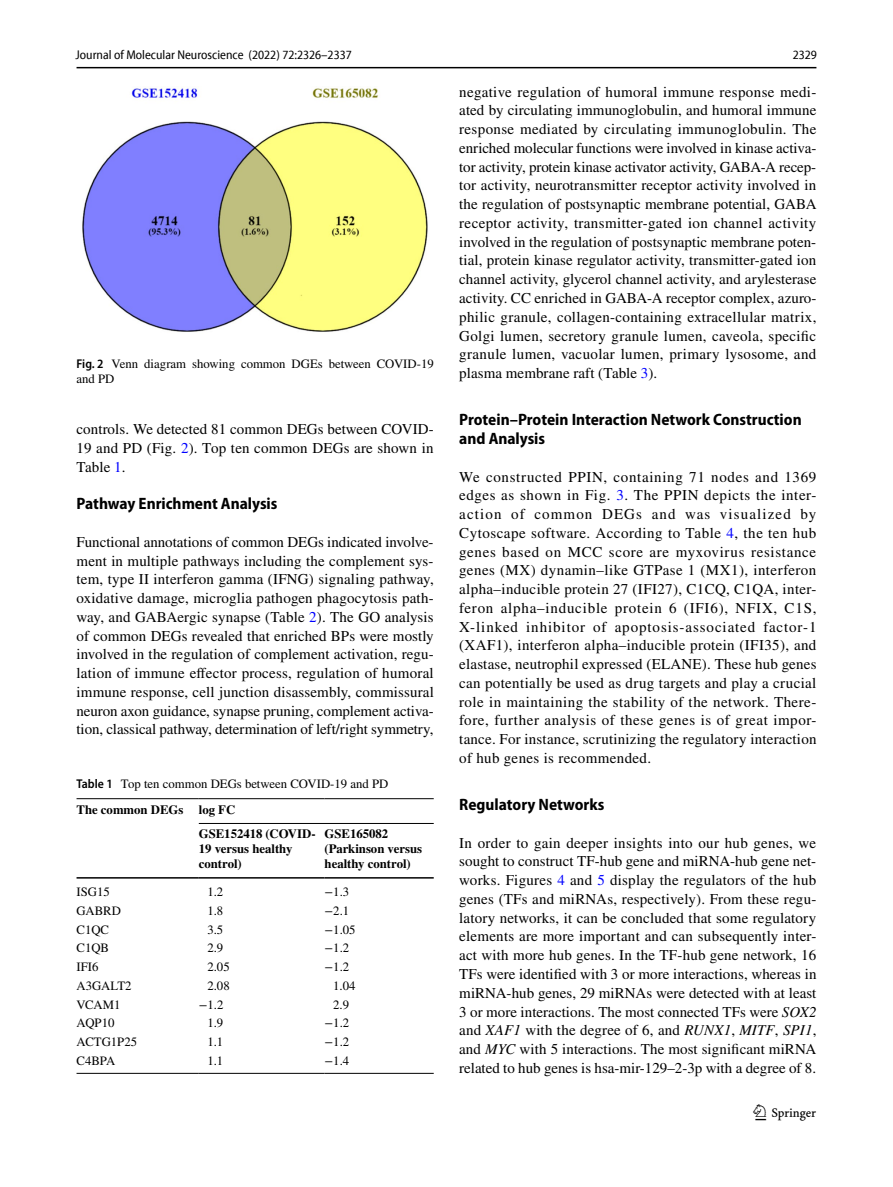
<style>
.page{position:relative;width:893px;height:1187px;background:#fff}
.page>*{position:absolute;margin:0;border:0;box-sizing:border-box;transform-origin:0 0}
.t1{font:22.5px "Springnew Regular 3";color:#000}
.t2{font:700 semi-condensed 16.5px/18.8px "Myriad Pro";color:#000}
.t3{font:15px/18.8px "STIX";letter-spacing:.005em;color:#000;text-align:justify}
.t4{font:12.75px/15px "STIX";color:#000}
.t5{font:700 12.75px/15px "STIX";color:#000}
.t6{font:semi-condensed 12.75px "Myriad Pro Unic";color:#000}
.s1{font-family:"Myriad Pro";font-weight:600;font-stretch:semi-condensed}
.s2{color:#00f}
.s3{font-style:italic}
</style>
<div class="page">
<hr style="left:77px;top:67px;width:739px;height:1px;background:#000">
<img style="left:82px;top:88px;width:346px;height:244px">
<hr style="left:77px;top:798px;width:122px;height:1px;background:#000">
<hr style="left:77px;top:877px;width:122px;height:1px;background:#000">
<hr style="left:199px;top:798px;width:126px;height:1px;background:#000">
<hr style="left:325px;top:798px;width:109px;height:1px;background:#000">
<hr style="left:199px;top:877px;width:126px;height:1px;background:#000">
<hr style="left:325px;top:877px;width:109px;height:1px;background:#000">
<hr style="left:77px;top:1072px;width:122px;height:1px;background:#000">
<hr style="left:199px;top:1072px;width:126px;height:1px;background:#000">
<hr style="left:325px;top:1072px;width:109px;height:1px;background:#000">
<hr style="left:199px;top:823px;width:235px;height:1px;background:#000">
<p class="t6" style="left:76px;top:50px;width:278px">Journal of Molecular Neuroscience (2022) 72:2326–2337</p>
<p class="t6" style="left:793px;top:50px;width:26px">2329</p>
<p class="t4" style="left:77px;top:357px;width:359px"><span class="s1">Fig. 2</span> Venn diagram showing common DGEs between COVID-19 and PD</p>
<p class="t3" style="left:77px;top:421px;width:359px">controls. We detected 81 common DEGs between COVID-19 and PD (Fig. <span class="s2">2</span>). Top ten common DEGs are shown in Table <span class="s2">1</span>.</p>
<p class="t2" style="left:77px;top:494px;width:202px">Pathway Enrichment Analysis</p>
<p class="t3" style="left:77px;top:533px;width:359px">Functional annotations of common DEGs indicated involve&shy;ment in multiple pathways including the complement sys&shy;tem, type II interferon gamma (IFNG) signaling pathway, oxidative damage, microglia pathogen phagocytosis path&shy;way, and GABAergic synapse (Table <span class="s2">2</span>). The GO analysis of common DEGs revealed that enriched BPs were mostly involved in the regulation of complement activation, regu&shy;lation of immune effector process, regulation of humoral immune response, cell junction disassembly, commissural neuron axon guidance, synapse pruning, complement activa&shy;tion, classical pathway, determination of left/right symmetry,</p>
<p class="t4" style="left:77px;top:777px;width:313px"><span class="s1">Table 1</span> Top ten common DEGs between COVID-19 and PD</p>
<p class="t5" style="left:77px;top:801px;width:160px">The common DEGs log FC</p>
<p class="t5" style="left:199px;top:826px;width:118px">GSE152418 (COVID-</p>
<p class="t5" style="left:199px;top:841px;width:95px">19 versus healthy control)</p>
<p class="t5" style="left:325px;top:826px;width:99px">GSE165082 (Parkinson versus healthy control)</p>
<p class="t4" style="left:77px;top:885px;width:35px">ISG15</p>
<p class="t4" style="left:207px;top:885px;width:17px">1.2</p>
<p class="t4" style="left:325px;top:885px;width:26px">−1.3</p>
<p class="t4" style="left:77px;top:903px;width:46px">GABRD</p>
<p class="t4" style="left:207px;top:903px;width:17px">1.8</p>
<p class="t4" style="left:325px;top:903px;width:26px">−2.1</p>
<p class="t4" style="left:77px;top:922px;width:34px">C1QC</p>
<p class="t4" style="left:207px;top:922px;width:17px">3.5</p>
<p class="t4" style="left:325px;top:922px;width:33px">−1.05</p>
<p class="t4" style="left:77px;top:941px;width:34px">C1QB</p>
<p class="t4" style="left:207px;top:941px;width:17px">2.9</p>
<p class="t4" style="left:325px;top:941px;width:26px">−1.2</p>
<p class="t4" style="left:77px;top:960px;width:23px">IFI6</p>
<p class="t4" style="left:207px;top:960px;width:24px">2.05</p>
<p class="t4" style="left:325px;top:960px;width:26px">−1.2</p>
<p class="t4" style="left:77px;top:978px;width:56px">A3GALT2</p>
<p class="t4" style="left:207px;top:978px;width:24px">2.08</p>
<p class="t4" style="left:333px;top:978px;width:24px">1.04</p>
<p class="t4" style="left:77px;top:997px;width:45px">VCAM1</p>
<p class="t4" style="left:199px;top:997px;width:26px">−1.2</p>
<p class="t4" style="left:333px;top:997px;width:17px">2.9</p>
<p class="t4" style="left:77px;top:1016px;width:39px">AQP10</p>
<p class="t4" style="left:207px;top:1016px;width:17px">1.9</p>
<p class="t4" style="left:325px;top:1016px;width:26px">−1.2</p>
<p class="t4" style="left:77px;top:1034px;width:62px">ACTG1P25</p>
<p class="t4" style="left:207px;top:1034px;width:17px">1.1</p>
<p class="t4" style="left:325px;top:1034px;width:26px">−1.2</p>
<p class="t4" style="left:77px;top:1053px;width:40px">C4BPA</p>
<p class="t4" style="left:207px;top:1053px;width:17px">1.1</p>
<p class="t4" style="left:325px;top:1053px;width:26px">−1.4</p>
<p class="t3" style="left:459px;top:83px;width:359px">negative regulation of humoral immune response medi&shy;ated by circulating immunoglobulin, and humoral immune response mediated by circulating immunoglobulin. The enriched molecular functions were involved in kinase activa&shy;tor activity, protein kinase activator activity, GABA-A recep&shy;tor activity, neurotransmitter receptor activity involved in the regulation of postsynaptic membrane potential, GABA receptor activity, transmitter-gated ion channel activity involved in the regulation of postsynaptic membrane poten&shy;tial, protein kinase regulator activity, transmitter-gated ion channel activity, glycerol channel activity, and arylesterase activity. CC enriched in GABA-A receptor complex, azuro&shy;philic granule, collagen-containing extracellular matrix, Golgi lumen, secretory granule lumen, caveola, specific granule lumen, vacuolar lumen, primary lysosome, and plasma membrane raft (Table <span class="s2">3</span>).</p>
<p class="t2" style="left:459px;top:410px;width:344px">Protein–Protein Interaction Network Construction and Analysis</p>
<p class="t3" style="left:459px;top:468px;width:359px">We constructed PPIN, containing 71 nodes and 1369 edges as shown in Fig. <span class="s2">3</span>. The PPIN depicts the inter&shy;action of common DEGs and was visualized by Cytoscape software. According to Table <span class="s2">4</span>, the ten hub genes based on MCC score are myxovirus resistance genes (MX) dynamin–like GTPase 1 (MX1), interferon alpha–inducible protein 27 (IFI27), C1CQ, C1QA, inter&shy;feron alpha–inducible protein 6 (IFI6), NFIX, C1S, X-linked inhibitor of apoptosis-associated factor-1 (XAF1), interferon alpha–inducible protein (IFI35), and elastase, neutrophil expressed (ELANE). These hub genes can potentially be used as drug targets and play a crucial role in maintaining the stability of the network. There&shy;fore, further analysis of these genes is of great impor&shy;tance. For instance, scrutinizing the regulatory interaction of hub genes is recommended.</p>
<p class="t2" style="left:459px;top:795px;width:147px">Regulatory Networks</p>
<p class="t3" style="left:459px;top:834px;width:359px">In order to gain deeper insights into our hub genes, we sought to construct TF-hub gene and miRNA-hub gene net&shy;works. Figures <span class="s2">4</span> and <span class="s2">5</span> display the regulators of the hub genes (TFs and miRNAs, respectively). From these regu&shy;latory networks, it can be concluded that some regulatory elements are more important and can subsequently inter&shy;act with more hub genes. In the TF-hub gene network, 16<br>TFs were identified with 3 or more interactions, whereas in miRNA-hub genes, 29 miRNAs were detected with at least 3 or more interactions. The most connected TFs were <span class="s3">SOX2 </span>and <span class="s3">XAF1</span> with the degree of 6, and <span class="s3">RUNX1</span>, <span class="s3">MITF</span>, <span class="s3">SPI1</span>, and <span class="s3">MYC</span> with 5 interactions. The most significant miRNA related to hub genes is hsa-mir-129–2-3p with a degree of 8.</p>
<h1 class="t1" style="left:755px;top:1104px;width:62px">1 3</h1>
</div>
